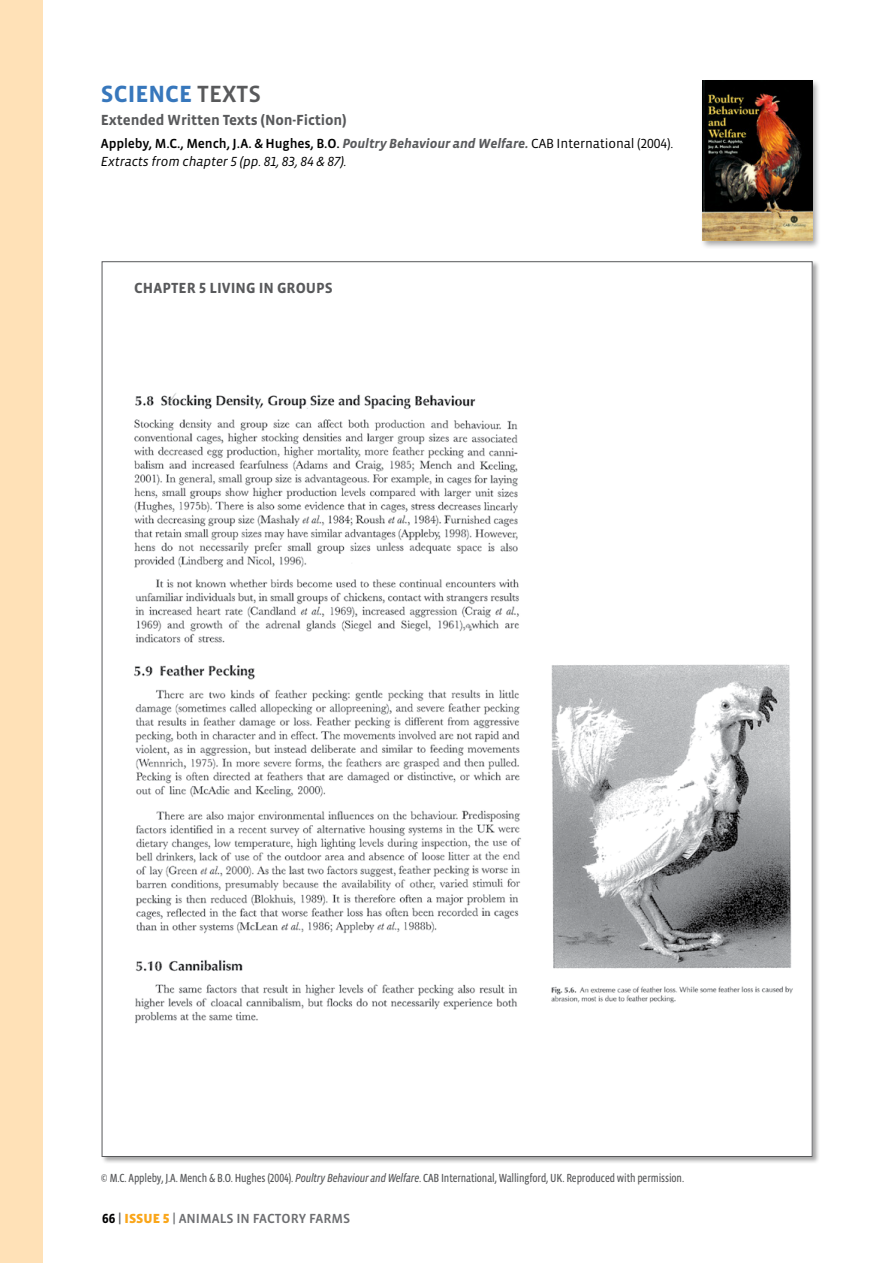
<style>
.page{position:relative;width:893px;height:1263px;background:#fff}
.page>*{position:absolute;margin:0;border:0;box-sizing:border-box;transform-origin:0 0}
.t1{font:700 24px "Vista Sans OT";color:#3777bc}
.t2{font:700 15px "Vista Sans OT";letter-spacing:-.01em;color:#58595b}
.t3{font:italic 13.5px/18px "Vista Sans OT";letter-spacing:-.01em;color:#000}
.t4{font:500 13.5px "Vista Sans OT";color:#6d6e71}
.t5{font:12px "Vista Sans Nar OT";letter-spacing:-.01em;color:#58595b}
.s1{font-weight:500;color:#58595b}
.s2{font-weight:500;font-style:normal}
.s3{font-weight:700;color:#58595b}
.s4{font-style:normal}
.s5{font-style:italic}
.s6{font-weight:700;color:#000}
.s7{color:#58595b}
.s8{font-weight:900;color:#faa61a}
</style>
<div class="page">
<div style="left:0;top:0;width:43px;height:1263px;background:#ffe1b7"></div>
<div style="left:101px;top:261px;width:719px;height:903px;background:#000;opacity:.35"></div>
<div style="left:102px;top:262px;width:710px;height:894px;background:#fff"></div>
<img style="left:134px;top:393px;width:659px;height:631px">
<div style="left:700px;top:79px;width:121px;height:170px;background:#000;opacity:.35"></div>
<img style="left:702px;top:81px;width:110px;height:159px">
<h1 class="t1" style="left:101px;top:82px;width:162px">SCIENCE <span class="s1">TEXTS</span></h1>
<p class="t2" style="left:101px;top:112px;width:247px">Extended Written Texts (Non-Fiction)</p>
<p class="t3" style="left:101px;top:135px;width:574px"><span class="s2">Appleby, M.C., Mench, J.A. &amp; Hughes, B.O.</span> <span class="s3">Poultry Behaviour and Welfare.</span> <span class="s4">CAB International (2004).<br></span>Extracts from chapter 5 (pp. 81, 83, 84 &amp; 87).</p>
<p class="t2" style="left:134px;top:281px;width:200px">CHAPTER 5 LIVING IN GROUPS</p>
<p class="t5" style="left:101px;top:1172px;width:585px">© M.C. Appleby, J.A. Mench &amp; B.O. Hughes (2004). <span class="s5">Poultry Behaviour and Welfare</span>. CAB International, Wallingford, UK. Reproduced with permission.</p>
<p class="t4" style="left:102px;top:1211px;width:250px"><span class="s6">66</span> <span class="s7">|</span> <span class="s8">ISSUE 5</span> | ANIMALS IN FACTORY FARMS</p>
</div>
